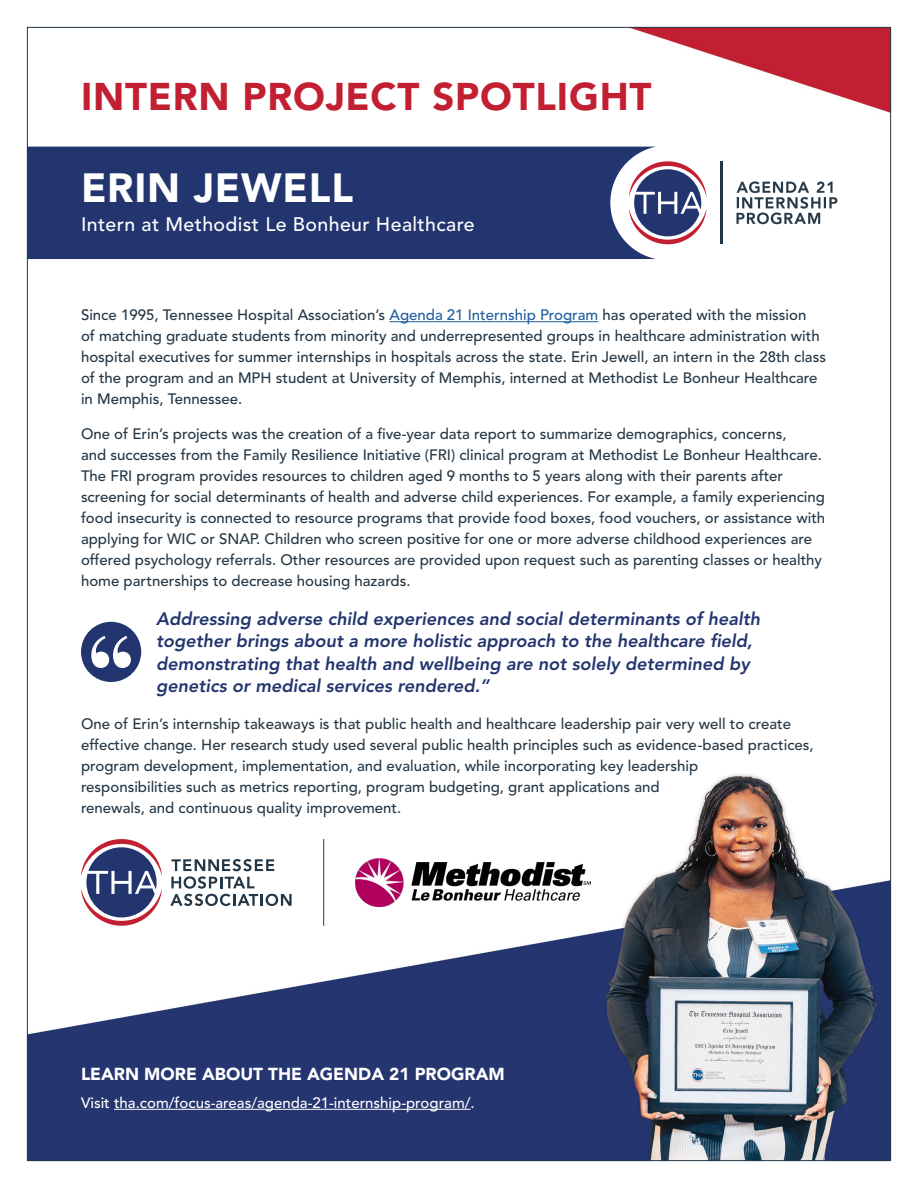
<style>
.page{position:relative;width:918px;height:1188px;background:#fff}
.page>*{position:absolute;margin:0;border:0;box-sizing:border-box;transform-origin:0 0}
.t1{font:900 40.5px "Avenir LT Std";letter-spacing:.02em;color:#fff}
.t2{font:900 38.4px "Avenir LT Std";letter-spacing:.02em;color:#c22032}
.t3{font:500 19.5px "Avenir LT Std";letter-spacing:.02em;color:#fff}
.t4{font:italic 800 18px/22.5px "Avenir LT Std";color:#23356f}
.t5{font:900 17.25px "Avenir LT Std";color:#fff}
.t6{font:500 15px/21px "Avenir LT Std";color:#243746}
.t7{font:500 15px "Avenir LT Std";color:#fff}
.s1{color:#215e9e}
</style>
<div class="page">
<img style="left:29px;top:29px;width:860px;height:1130px">
<div style="left:29px;top:147px;width:627px;height:112px;background:#23356f"></div>
<hr style="left:389px;top:321px;width:209px;height:1px;background:#215e9e">
<svg style="left:629px;top:161px;width:77px;height:83px"></svg>
<hr style="left:720px;top:161px;width:2px;height:83px;background:#243746">
<svg style="left:737px;top:181px;width:100px;height:43px"></svg>
<hr style="left:114px;top:1109px;width:357px;height:1px;background:#fff">
<div style="left:81px;top:622px;width:60px;height:60px;background:#23356f;border-radius:50%"></div>
<svg style="left:91px;top:636px;width:40px;height:32px"></svg>
<svg style="left:170px;top:859px;width:122px;height:47px"></svg>
<svg style="left:81px;top:839px;width:81px;height:87px"></svg>
<img style="left:356px;top:858px;width:235px;height:49px">
<hr style="left:323px;top:839px;width:1px;height:87px;background:#243746">
<h2 class="t2" style="left:81px;top:73px;width:572px">INTERN PROJECT SPOTLIGHT</h2>
<h1 class="t1" style="left:81px;top:163px;width:274px">ERIN JEWELL</h1>
<h3 class="t3" style="left:81px;top:213px;width:395px">Intern at Methodist Le Bonheur Healthcare</h3>
<p class="t6" style="left:81px;top:305px;width:747px">Since 1995, Tennessee Hospital Association’s <span class="s1">Agenda 21 Internship Program</span> has operated with the mission<br>of matching graduate students from minority and underrepresented groups in healthcare administration with hospital executives for summer internships in hospitals across the state. Erin Jewell, an intern in the 28th class of the program and an MPH student at University of Memphis, interned at Methodist Le Bonheur Healthcare in Memphis, Tennessee.</p>
<p class="t6" style="left:81px;top:423px;width:746px">One of Erin’s projects was the creation of a five-year data report to summarize demographics, concerns,<br>and successes from the Family Resilience Initiative (FRI) clinical program at Methodist Le Bonheur Healthcare.<br>The FRI program provides resources to children aged 9 months to 5 years along with their parents after screening for social determinants of health and adverse child experiences. For example, a family experiencing food insecurity is connected to resource programs that provide food boxes, food vouchers, or assistance with applying for WIC or SNAP. Children who screen positive for one or more adverse childhood experiences are offered psychology referrals. Other resources are provided upon request such as parenting classes or healthy home partnerships to decrease housing hazards.</p>
<p class="t4" style="left:156px;top:608px;width:606px">Addressing adverse child experiences and social determinants of health together brings about a more holistic approach to the healthcare field, demonstrating that health and wellbeing are not solely determined by genetics or medical services rendered.”</p>
<p class="t6" style="left:81px;top:714px;width:734px">One of Erin’s internship takeaways is that public health and healthcare leadership pair very well to create effective change. Her research study used several public health principles such as evidence-based practices, program development, implementation, and evaluation, while incorporating key leadership<br>responsibilities such as metrics reporting, program budgeting, grant applications and<br>renewals, and continuous quality improvement.</p>
<p class="t5" style="left:81px;top:1064px;width:425px">LEARN MORE ABOUT THE AGENDA 21 PROGRAM</p>
<p class="t7" style="left:81px;top:1094px;width:395px">Visit tha.com/focus-areas/agenda-21-internship-program/.</p>
</div>
